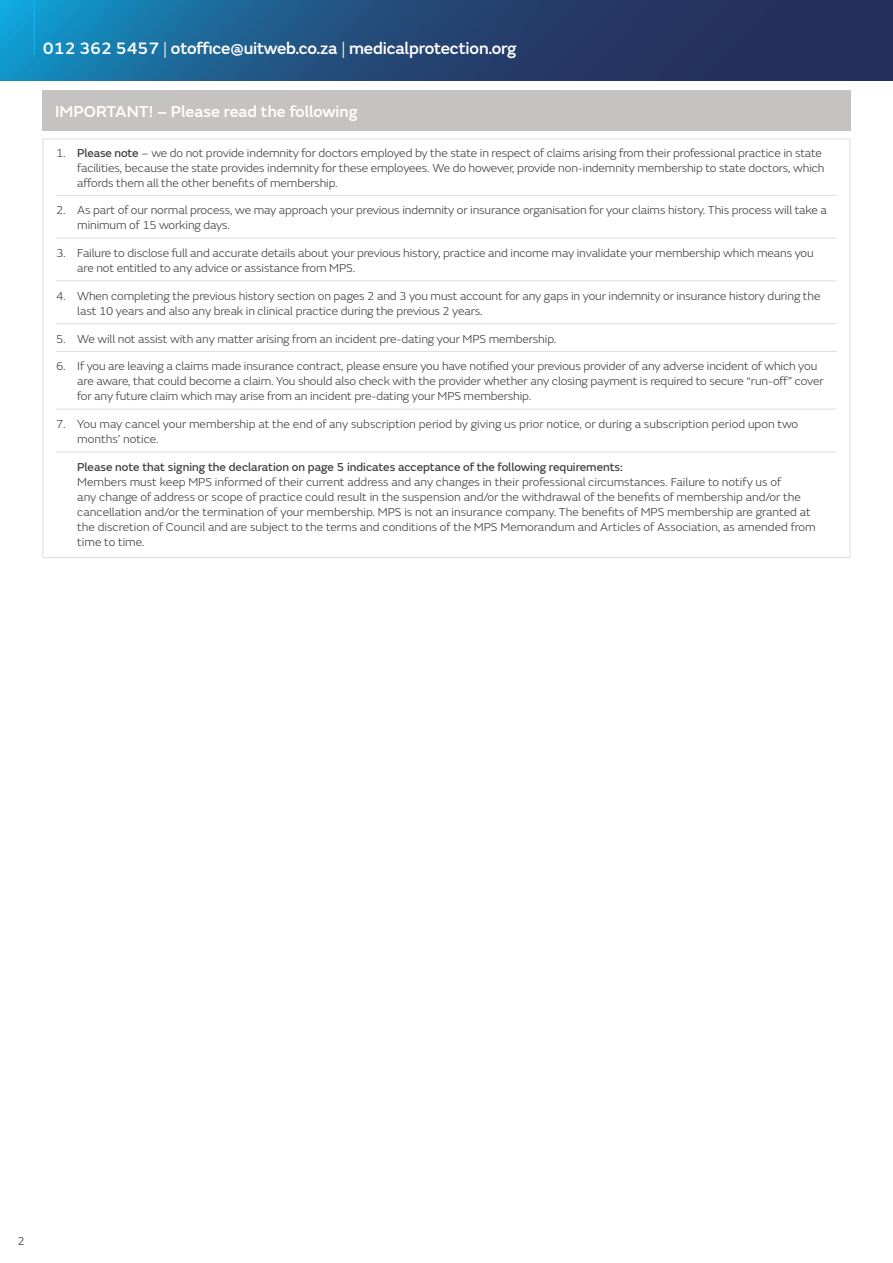
<style>
.page{position:relative;width:893px;height:1263px;background:#fff}
.page>*{position:absolute;margin:0;border:0;box-sizing:border-box;transform-origin:0 0}
.t1{font:500 17.25px "FS Emeric";letter-spacing:-.01em;color:#fff}
.t2{font:500 16.5px "FS Emeric";color:#fff}
.t3{font:300 12px/15px "FS Emeric";letter-spacing:-.01em;color:#3c3c3b}
.t4{font:12px "FS Emeric Core";color:#3c3c3b}
.t5{font:12px "FS Emeric";color:#62696d}
.s1{font-weight:300}
.s2{font-family:"FS Emeric Core";font-weight:400}
</style>
<div class="page">
<svg style="left:0;top:0;width:893px;height:81px;background:#204f7e"></svg>
<hr style="left:34px;top:0;width:1px;height:54px;background:#14afe6">
<hr style="left:56px;top:195px;width:781px;height:1px;background:#dedede">
<hr style="left:56px;top:238px;width:781px;height:1px;background:#dedede">
<hr style="left:56px;top:281px;width:781px;height:1px;background:#dedede">
<hr style="left:56px;top:323px;width:781px;height:1px;background:#dedede">
<hr style="left:56px;top:351px;width:781px;height:1px;background:#dedede">
<hr style="left:56px;top:409px;width:781px;height:1px;background:#dedede">
<hr style="left:56px;top:452px;width:781px;height:1px;background:#dedede">
<div style="left:42px;top:90px;width:808px;height:41px;background:#c5c2c2"></div>
<h1 class="t1" style="left:43px;top:36px;width:475px">012 362 5457 <span class="s1">|</span> otoffice@uitweb.co.za <span class="s1">|</span> medicalprotection.org</h1>
<h2 class="t2" style="left:55px;top:99px;width:304px">IMPORTANT! – Please read the following</h2>
<p class="t3" style="left:77px;top:145px;width:749px;text-indent:-21px">1. <span class="s2">Please note</span> – we do not provide indemnity for doctors employed by the state in respect of claims arising from their professional practice in state facilities, because the state provides indemnity for these employees. We do however, provide non-indemnity membership to state doctors, which affords them all the other benefits of membership.</p>
<p class="t3" style="left:77px;top:202px;width:751px;text-indent:-21px">2. As part of our normal process, we may approach your previous indemnity or insurance organisation for your claims history. This process will take a minimum of 15 working days.</p>
<p class="t3" style="left:77px;top:245px;width:738px;text-indent:-21px">3. Failure to disclose full and accurate details about your previous history, practice and income may invalidate your membership which means you are not entitled to any advice or assistance from MPS.</p>
<p class="t3" style="left:77px;top:288px;width:745px;text-indent:-21px">4. When completing the previous history section on pages 2 and 3 you must account for any gaps in your indemnity or insurance history during the last 10 years and also any break in clinical practice during the previous 2 years.</p>
<p class="t3" style="left:56px;top:331px;width:502px">5. We will not assist with any matter arising from an incident pre-dating your MPS membership.</p>
<p class="t3" style="left:77px;top:358px;width:748px;text-indent:-21px">6. If you are leaving a claims made insurance contract, please ensure you have notified your previous provider of any adverse incident of which you are aware, that could become a claim. You should also check with the provider whether any closing payment is required to secure “run-off” cover for any future claim which may arise from an incident pre-dating your MPS membership.</p>
<p class="t3" style="left:77px;top:416px;width:722px;text-indent:-21px">7. You may cancel your membership at the end of any subscription period by giving us prior notice, or during a subscription period upon two months’ notice.</p>
<p class="t4" style="left:77px;top:458px;width:547px">Please note that signing the declaration on page 5 indicates acceptance of the following requirements:</p>
<p class="t3" style="left:77px;top:474px;width:740px">Members must keep MPS informed of their current address and any changes in their professional circumstances. Failure to notify us of<br>any change of address or scope of practice could result in the suspension and/or the withdrawal of the benefits of membership and/or the cancellation and/or the termination of your membership. MPS is not an insurance company. The benefits of MPS membership are granted at the discretion of Council and are subject to the terms and conditions of the MPS Memorandum and Articles of Association, as amended from time to time.</p>
<p class="t5" style="left:17px;top:1233px;width:9px">2</p>
</div>
